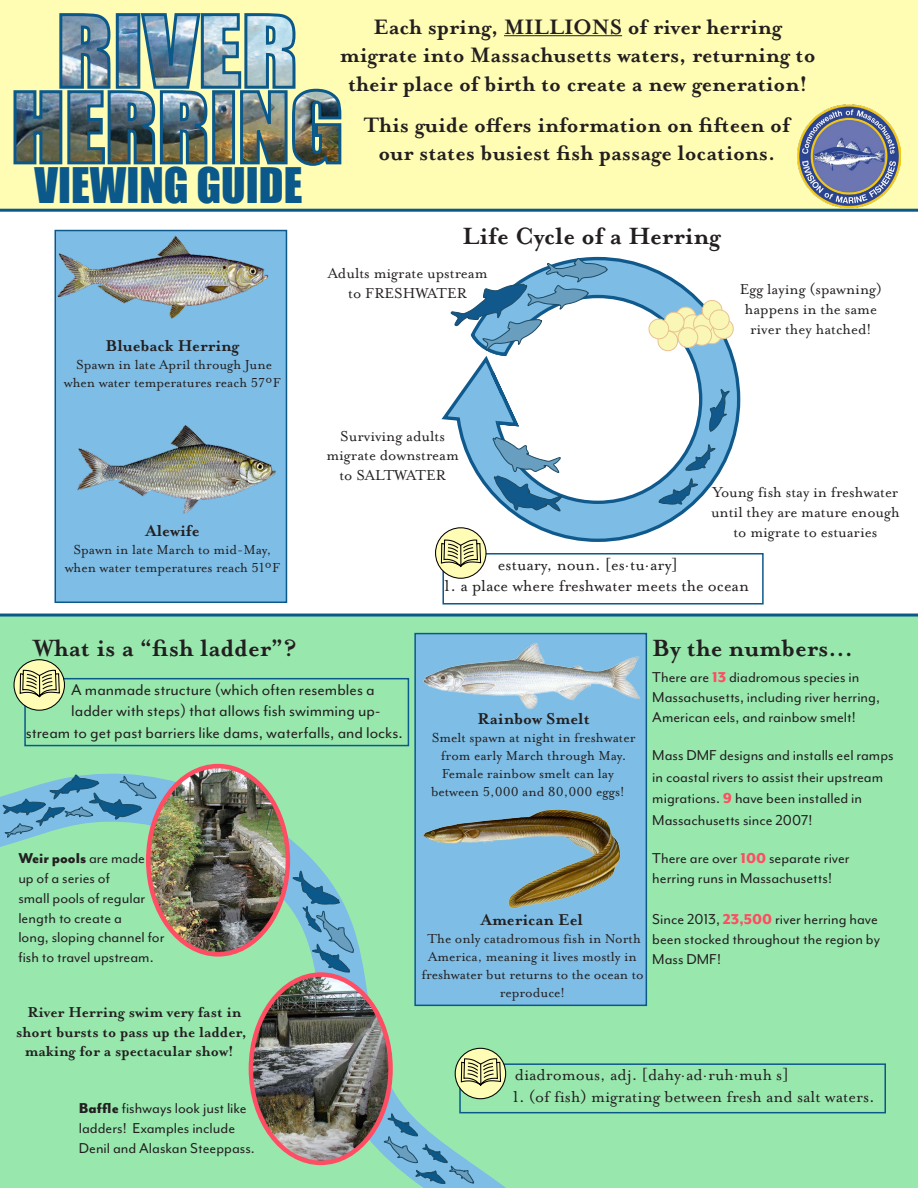
<style>
.page{position:relative;width:918px;height:1188px;background:#fff}
.page>*{position:absolute;margin:0;border:0;box-sizing:border-box;transform-origin:0 0}
.t1{font:45px "Impact";color:#0b588a}
.t2{font:700 27px "Mrs Eaves OT";color:#231f20}
.t3{font:700 24px/28.8px "Mrs Eaves OT";color:#231f20;text-align:center}
.t4{font:18px "Mrs Eaves Lining OT";color:#231f20}
.t5{font:18px/21.6px "Mr Eaves Mod OT";color:#231f20}
.t6{font:700 18px "Mrs Eaves OT";color:#231f20}
.t7{font:16.5px/19.8px "Mr Eaves Mod OT";color:#231f20}
.t8{font:16.5px/19.8px "Mrs Eaves Lining OT";color:#231f20;text-align:center}
.t9{font:700 16.5px/19.8px "Mrs Eaves OT";color:#231f20;text-align:center}
.t10{font:15px/18px "Mrs Eaves Lining OT";color:#231f20;text-align:center}
.s1{font-weight:800}
.s2{font-weight:800;color:#ff4d63}
</style>
<div class="page">
<div style="left:0;top:614px;width:918px;height:574px;background:#98e8ae"></div>
<div style="left:55px;top:230px;width:232px;height:373px;background:#7ebde5;border:2px solid #0b588a"></div>
<div style="left:0;top:738px;width:634px;height:450px;background:#98e8ae"></div>
<div style="left:0;top:0;width:918px;height:212px;background:#fffdb4"></div>
<img style="left:12px;top:11px;width:331px;height:157px">
<img style="left:798px;top:105px;width:103px;height:102px">
<hr style="left:504px;top:35px;width:118px;height:1px;background:#231f20">
<img style="left:57px;top:416px;width:231px;height:105px">
<img style="left:55px;top:230px;width:231px;height:94px">
<div style="left:442px;top:553px;width:322px;height:52px;border:2px solid #0b588a"></div>
<svg style="left:436px;top:528px;width:50px;height:50px"></svg>
<div style="left:435px;top:527px;width:52px;height:52px;border:1px solid #000;border-radius:50%"></div>
<svg style="left:440px;top:539px;width:42px;height:40px"></svg>
<svg style="left:292px;top:870px;width:62px;height:103px;background:#6fb3c1"></svg>
<div style="left:24px;top:678px;width:385px;height:68px;border:2px solid #0b588a"></div>
<img style="left:148px;top:767px;width:140px;height:187px">
<div style="left:146px;top:764px;width:144px;height:193px;border:4px solid #ff4d63;border-radius:50%"></div>
<svg style="left:2px;top:772px;width:155px;height:66px;background:#72b3c1"></svg>
<svg style="left:383px;top:1113px;width:92px;height:71px;background:#79bec1"></svg>
<img style="left:251px;top:975px;width:140px;height:188px">
<div style="left:249px;top:972px;width:144px;height:193px;border:4px solid #ff4d63;border-radius:50%"></div>
<div style="left:415px;top:634px;width:231px;height:371px;background:#7ebde5"></div>
<img style="left:423px;top:643px;width:218px;height:67px">
<div style="left:414px;top:633px;width:233px;height:373px;border:2px solid #0b588a"></div>
<img style="left:423px;top:809px;width:198px;height:100px">
<div style="left:459px;top:1063px;width:427px;height:50px;border:2px solid #0b588a"></div>
<svg style="left:455px;top:1048px;width:51px;height:51px"></svg>
<div style="left:455px;top:1048px;width:51px;height:51px;border:1px solid #000;border-radius:50%"></div>
<svg style="left:460px;top:1058px;width:42px;height:40px;background:#c2c48d"></svg>
<div style="left:14px;top:660px;width:50px;height:50px;background:#fffcb5;border-radius:50%"></div>
<div style="left:14px;top:659px;width:51px;height:52px;border:1px solid #000;border-radius:50%"></div>
<svg style="left:19px;top:669px;width:41px;height:40px"></svg>
<svg style="left:441px;top:256px;width:300px;height:288px"></svg>
<svg style="left:494px;top:382px;width:28px;height:46px"></svg>
<svg style="left:647px;top:299px;width:88px;height:53px"></svg>
<svg style="left:492px;top:437px;width:71px;height:76px"></svg>
<svg style="left:658px;top:444px;width:58px;height:61px"></svg>
<svg style="left:709px;top:377px;width:21px;height:58px"></svg>
<svg style="left:449px;top:258px;width:159px;height:100px"></svg>
<p class="t1" style="left:35px;top:151px;width:269px">VIEWING GUIDE</p>
<p class="t6" style="left:106px;top:336px;width:135px">Blueback Herring</p>
<p class="t10" style="left:64px;top:355px;width:219px">Spawn in late April through June when water temperatures reach 57ºF</p>
<p class="t6" style="left:146px;top:521px;width:56px">Alewife</p>
<p class="t10" style="left:65px;top:541px;width:217px">Spawn in late March to mid-May, when water temperatures reach 51ºF</p>
<p class="t2" style="left:33px;top:633px;width:265px">What is a “fish ladder”?</p>
<p class="t3" style="left:373px;top:12px;width:410px">Each spring, MILLIONS of river herring</p>
<p class="t3" style="left:340px;top:41px;width:477px">migrate into Massachusetts waters, returning to their place of birth to create a new generation!</p>
<p class="t3" style="left:364px;top:110px;width:428px">This guide offers information on fifteen of our states busiest fish passage locations.</p>
<p class="t2" style="left:462px;top:221px;width:260px">Life Cycle of a Herring</p>
<p class="t8" style="left:328px;top:264px;width:161px">Adults migrate upstream to FRESHWATER</p>
<p class="t8" style="left:740px;top:280px;width:144px">Egg laying (spawning) happens in the same river they hatched!</p>
<p class="t8" style="left:326px;top:426px;width:134px">Surviving adults migrate downstream to SALTWATER</p>
<p class="t8" style="left:711px;top:483px;width:190px">Young fish stay in freshwater until they are mature enough to migrate to estuaries</p>
<p class="t4" style="left:498px;top:555px;width:182px">estuary, noun. [es·tu·ary]</p>
<p class="t4" style="left:444px;top:576px;width:307px">1. a place where freshwater meets the ocean</p>
<p class="t2" style="left:652px;top:633px;width:202px">By the numbers...</p>
<p class="t5" style="left:71px;top:679px;width:305px">A manmade structure (which often resembles a</p>
<p class="t5" style="left:26px;top:700px;width:379px;text-indent:45px">ladder with steps) that allows fish swimming up&shy;stream to get past barriers like dams, waterfalls, and locks.</p>
<p class="t7" style="left:18px;top:849px;width:148px"><span class="s1">Weir pools</span> are made up of a series of<br>small pools of regular length to create a<br>long, sloping channel for fish to travel upstream.</p>
<p class="t9" style="left:16px;top:1002px;width:232px">River Herring swim very fast in short bursts to pass up the ladder, making for a spectacular show!</p>
<p class="t7" style="left:79px;top:1099px;width:169px"><span class="s1">Baffle</span> fishways look just like ladders! Examples include</p>
<p class="t7" style="left:79px;top:1138px;width:178px">Denil and Alaskan Steeppass.</p>
<p class="t6" style="left:478px;top:709px;width:114px">Rainbow Smelt</p>
<p class="t10" style="left:432px;top:729px;width:205px">Smelt spawn at night in freshwater from early March through May.</p>
<p class="t10" style="left:442px;top:765px;width:173px">Female rainbow smelt can lay</p>
<p class="t10" style="left:431px;top:783px;width:195px">between 5,000 and 80,000 eggs!</p>
<p class="t7" style="left:652px;top:668px;width:209px">There are <span class="s2">13</span> diadromous species in</p>
<p class="t7" style="left:652px;top:688px;width:229px">Massachusetts, including river herring,<br>American eels, and rainbow smelt!</p>
<p class="t7" style="left:652px;top:745px;width:243px;line-height:21.6px">Mass DMF designs and installs eel ramps in coastal rivers to assist their upstream migrations. <span class="s2">9</span> have been installed in Massachusetts since 2007!</p>
<p class="t7" style="left:652px;top:848px;width:199px">There are over <span class="s2">100</span> separate river</p>
<p class="t7" style="left:652px;top:868px;width:181px">herring runs in Massachusetts!</p>
<p class="t6" style="left:481px;top:910px;width:104px">American Eel</p>
<p class="t10" style="left:421px;top:930px;width:224px">The only catadromous fish in North<br>America, meaning it lives mostly in freshwater but returns to the ocean to reproduce!</p>
<p class="t7" style="left:652px;top:910px;width:229px">Since 2013, <span class="s2">23,500</span> river herring have been stocked throughout the region by<br>Mass DMF!</p>
<p class="t4" style="left:515px;top:1065px;width:276px">diadromous, adj. [dahy·ad·ruh·muh s]</p>
<p class="t4" style="left:512px;top:1087px;width:364px">1. (of fish) migrating between fresh and salt waters.</p>
</div>
